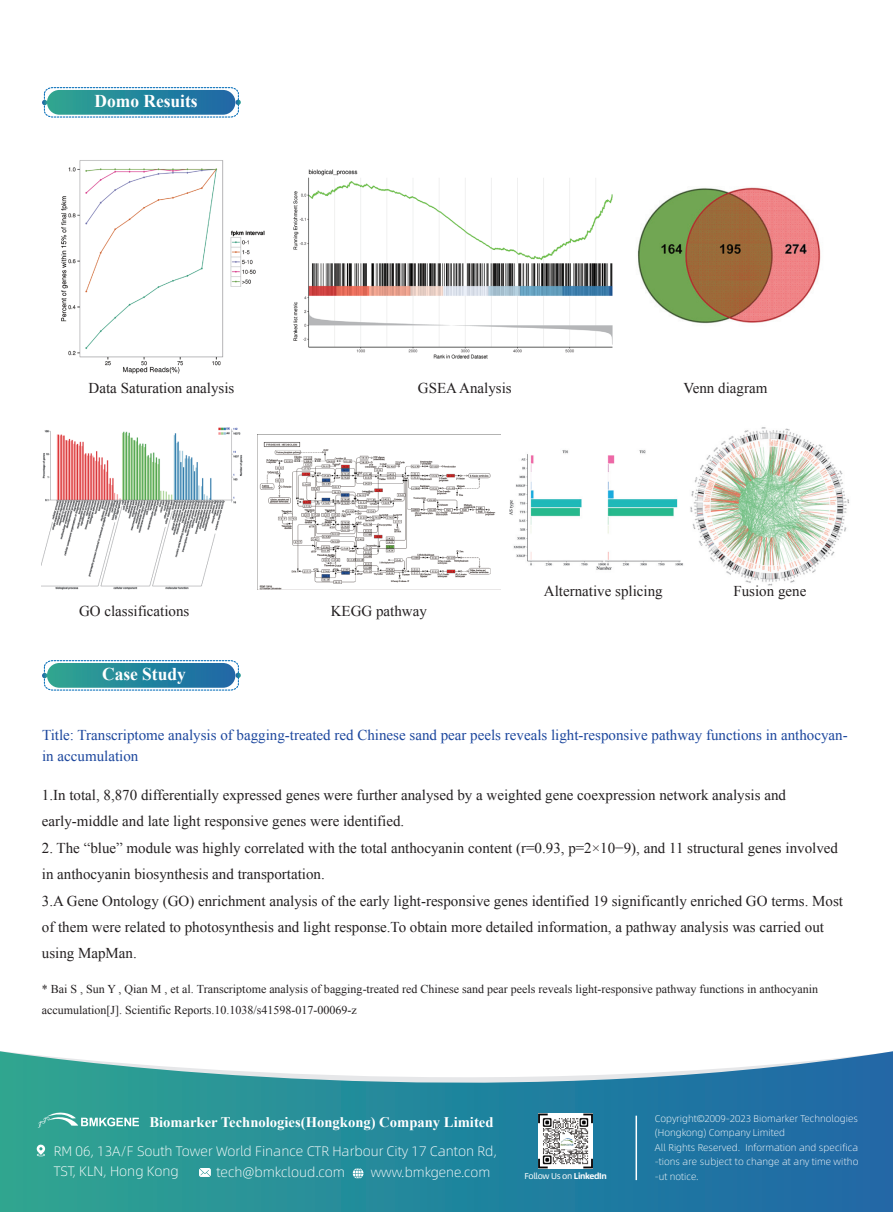
<style>
.page{position:relative;width:893px;height:1212px;background:#fff}
.page>*{position:absolute;margin:0;border:0;box-sizing:border-box;transform-origin:0 0}
.t1{font:700 18px "Times New Roman";color:#fff}
.t2{font:15px/26.4px "Times New Roman";color:#231f20}
.t3{font:15px/20.4px "Times New Roman";color:#1b469d}
.t4{font:700 14.7px "Times New Roman";color:#fff}
.t5{font:13.8px/19.2px "Alibaba Pu Hui Ti L";color:#fff}
.t6{font:13.5px "Alibaba Pu Hui Ti L";color:#fff}
.t7{font:12px/20.4px "Times New Roman";color:#231f20}
.t8{font:9.75px/14.4px "Alibaba Pu Hui Ti L";color:#fff}
.t9{font:8.55px "Alibaba Pu Hui Ti R";letter-spacing:-.04em;color:#fff}
.s1{font-family:"Alibaba Pu Hui Ti B"}
</style>
<div class="page">
<img style="left:509px;top:450px;width:174px;height:120px">
<img style="left:690px;top:427px;width:159px;height:159px">
<img style="left:637px;top:187px;width:184px;height:137px">
<img style="left:257px;top:435px;width:239px;height:154px">
<img style="left:42px;top:427px;width:201px;height:163px">
<img style="left:61px;top:160px;width:204px;height:214px">
<img style="left:293px;top:169px;width:320px;height:190px">
<svg style="left:42px;top:87px;width:199px;height:31px;background:#4f9db1"></svg>
<svg style="left:42px;top:660px;width:199px;height:31px;background:#4f9db1"></svg>
<svg style="left:0;top:1051px;width:893px;height:161px;background:#4295a9"></svg>
<hr style="left:635px;top:1115px;width:2px;height:65px;background:#fff">
<svg style="left:353px;top:1168px;width:10px;height:10px"></svg>
<svg style="left:36px;top:1144px;width:9px;height:12px"></svg>
<svg style="left:199px;top:1168px;width:12px;height:9px"></svg>
<svg style="left:38px;top:1110px;width:101px;height:17px;background:#5fb6ac"></svg>
<img style="left:538px;top:1113px;width:55px;height:55px">
<div style="left:560px;top:1135px;width:14px;height:14px;background:#fff"></div>
<svg style="left:561px;top:1138px;width:12px;height:8px"></svg>
<svg style="left:583px;top:1159px;width:10px;height:9px"></svg>
<svg style="left:538px;top:1113px;width:10px;height:10px"></svg>
<svg style="left:583px;top:1113px;width:10px;height:10px"></svg>
<svg style="left:538px;top:1159px;width:10px;height:9px"></svg>
<p class="t1" style="left:95px;top:89px;width:105px">Domo Resuits</p>
<p class="t2" style="left:89px;top:375px;width:147px">Data Saturation analysis</p>
<p class="t2" style="left:418px;top:375px;width:95px">GSEA Analysis</p>
<p class="t2" style="left:684px;top:375px;width:85px">Venn diagram</p>
<p class="t2" style="left:79px;top:597px;width:112px">GO classifications</p>
<p class="t1" style="left:102px;top:662px;width:85px">Case Study</p>
<p class="t2" style="left:331px;top:597px;width:98px">KEGG pathway</p>
<p class="t2" style="left:544px;top:578px;width:120px">Alternative splicing</p>
<p class="t2" style="left:733px;top:578px;width:74px">Fusion gene</p>
<p class="t3" style="left:42px;top:725px;width:807px">Title: Transcriptome analysis of bagging-treated red Chinese sand pear peels reveals light-responsive pathway functions in anthocyan&shy;in accumulation</p>
<p class="t2" style="left:42px;top:781px;width:746px">1.In total, 8,870 differentially expressed genes were further analysed by a weighted gene coexpression network analysis and early-middle and late light responsive genes were identified.</p>
<p class="t2" style="left:42px;top:834px;width:803px">2. The “blue” module was highly correlated with the total anthocyanin content (r=0.93, p=2×10−9), and 11 structural genes involved in anthocyanin biosynthesis and transportation.<br>3.A Gene Ontology (GO) enrichment analysis of the early light-responsive genes identified 19 significantly enriched GO terms. Most of them were related to photosynthesis and light response.To obtain more detailed information, a pathway analysis was carried out using MapMan.</p>
<p class="t7" style="left:42px;top:979px;width:778px">* Bai S , Sun Y , Qian M , et al. Transcriptome analysis of bagging-treated red Chinese sand pear peels reveals light-responsive pathway functions in anthocyanin accumulation[J]. Scientific Reports.10.1038/s41598-017-00069-z</p>
<p class="t8" style="left:655px;top:1111px;width:205px">Copyright©2009-2023 Biomarker Technologies (Hongkong) Company Limited<br>All Rights Reserved. Information and specifica -tions are subject to change at any time witho</p>
<p class="t4" style="left:149px;top:1112px;width:346px">Biomarker Technologies(Hongkong) Company Limited</p>
<p class="t5" style="left:54px;top:1141px;width:445px">RM 06, 13A/F South Tower World Finance CTR Harbour City 17 Canton Rd,<br>TST, KLN, Hong Kong</p>
<p class="t5" style="left:216px;top:1162px;width:130px">tech@bmkcloud.com</p>
<p class="t6" style="left:371px;top:1162px;width:121px">www.bmkgene.com</p>
<p class="t8" style="left:655px;top:1168px;width:45px">-ut notice.</p>
<p class="t9" style="left:524px;top:1169px;width:84px">Follow Us on <span class="s1">LinkedIn</span></p>
</div>
